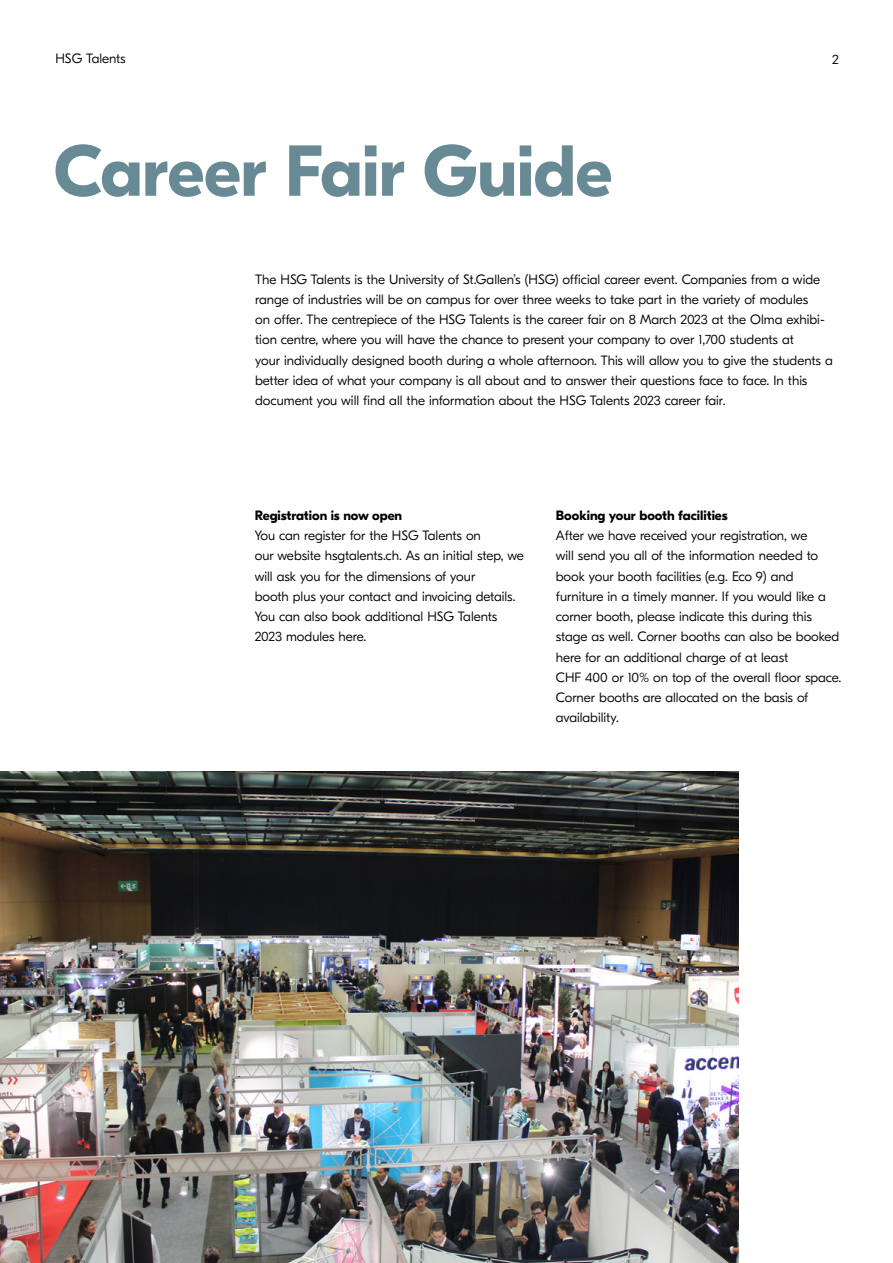
<style>
.page{position:relative;width:893px;height:1263px;background:#fff}
.page>*{position:absolute;margin:0;border:0;box-sizing:border-box;transform-origin:0 0}
.t1{font:700 72px "GT Eesti Pro Display";letter-spacing:-.01em;color:#688a94}
.t2{font:300 13.5px/20.2px "GT Eesti Pro Display";color:#000}
.t3{font:700 13.5px "GT Eesti Pro Display";color:#000}
</style>
<div class="page">
<img style="left:0;top:772px;width:739px;height:491px">
<p class="t2" style="left:55px;top:49px;width:72px">HSG Talents</p>
<p class="t2" style="left:832px;top:50px;width:8px">2</p>
<h1 class="t1" style="left:54px;top:131px;width:560px">Career Fair Guide</h1>
<p class="t2" style="left:255px;top:269px;width:579px">The HSG Talents is the University of St.Gallen’s (HSG) official career event. Companies from a wide range of industries will be on campus for over three weeks to take part in the variety of modules<br>on offer. The centrepiece of the HSG Talents is the career fair on 8 March 2023 at the Olma exhibi&shy;tion centre, where you will have the chance to present your company to over 1,700 students at<br>your individually designed booth during a whole afternoon. This will allow you to give the students a better idea of what your company is all about and to answer their questions face to face. In this document you will find all the information about the HSG Talents 2023 career fair.</p>
<p class="t3" style="left:255px;top:508px;width:149px">Registration is now open</p>
<p class="t2" style="left:255px;top:526px;width:271px">You can register for the HSG Talents on<br>our website hsgtalents.ch. As an initial step, we will ask you for the dimensions of your<br>booth plus your contact and invoicing details.<br>You can also book additional HSG Talents 2023 modules here.</p>
<p class="t3" style="left:556px;top:508px;width:173px">Booking your booth facilities</p>
<p class="t2" style="left:556px;top:526px;width:287px">After we have received your registration, we<br>will send you all of the information needed to book your booth facilities (e.g. Eco 9) and furniture in a timely manner. If you would like a corner booth, please indicate this during this stage as well. Corner booths can also be booked here for an additional charge of at least<br>CHF 400 or 10% on top of the overall floor space.<br>Corner booths are allocated on the basis of availability.</p>
</div>
